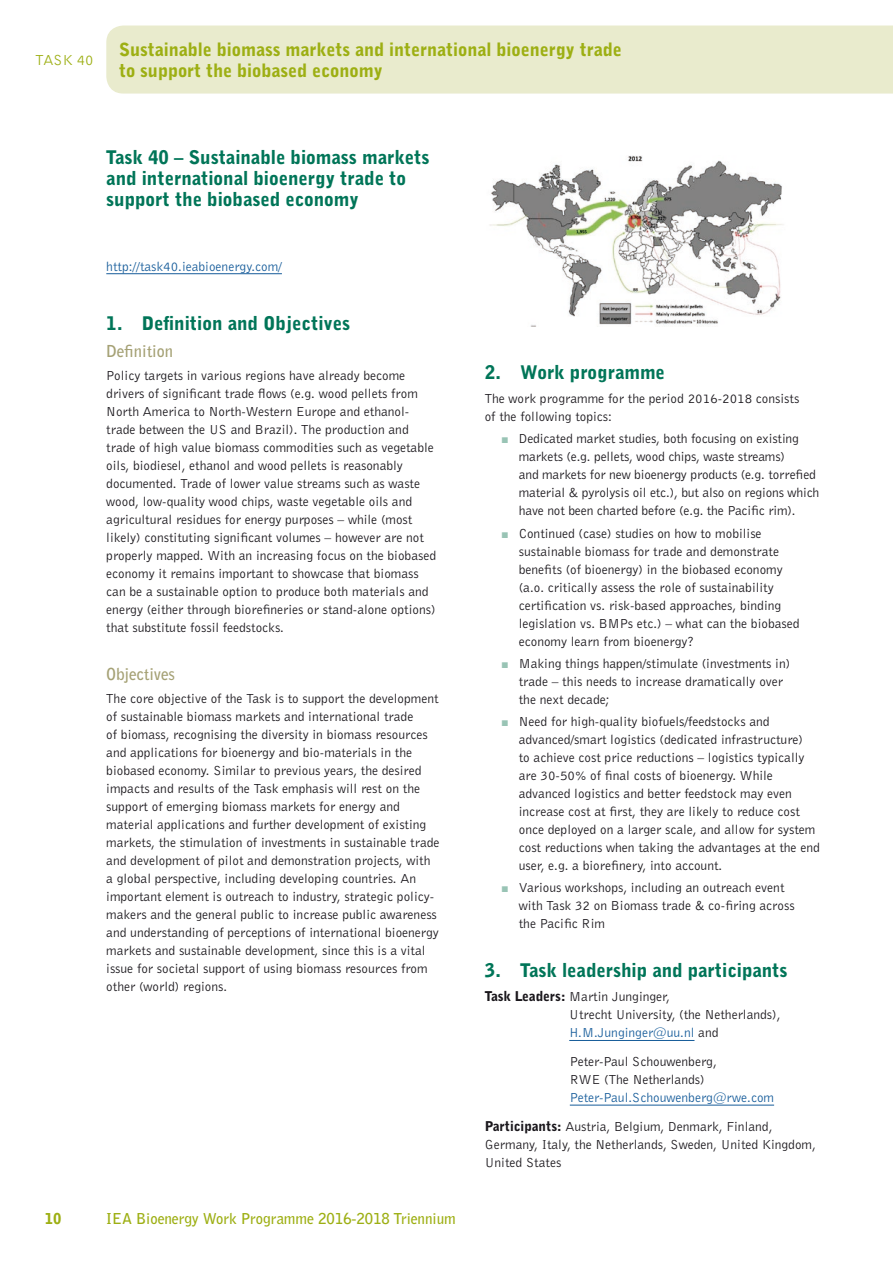
<style>
.page{position:relative;width:893px;height:1263px;background:#fff}
.page>*{position:absolute;margin:0;border:0;box-sizing:border-box;transform-origin:0 0}
.Head_I___11{font:900 18.75px/21px "Bell Gothic BT";color:#007558}
.Head_II{font:900 18.75px "Bell Gothic BT";color:#007558}
.t1{font:900 18px/21px "Bell Gothic BT";color:#9daf13}
.Head_III_0B4{font:700 16.5px "Bell Gothic BT";color:#a5a175}
.Head_III{font:700 16.5px "Bell Gothic BT";color:#a5a175}
.t2{font:700 15px "Bell Gothic BT";color:#9daf13}
.t3{font:15px "Bell Gothic BT";color:#9daf13}
.t4{font:900 15px "Bell Gothic BT";color:#9daf13}
.Body_Text__3{font:13.5px/18px "Bell Gothic BT";color:#1a171c}
.Body_8-4__1{font:13.5px/18px "Bell Gothic BT";color:#1a171c}
.Body_8-4__3{font:13.5px/18px "Bell Gothic BT";color:#1a171c}
.Body_Text__1{font:13.5px/18px "Bell Gothic BT";color:#1a171c}
.Body_Text__5{font:13.5px "Bell Gothic BT";color:#165c9a}
.s1{color:#99c4b5}
.s2{font-weight:900}
.s3{color:#165c9a}
</style>
<div class="page">
<div style="left:106px;top:26px;width:787px;height:68px;background:#e9ebcd"></div>
<hr style="left:106px;top:273px;width:176px;height:1px;background:#165c9a">
<hr style="left:569px;top:1040px;width:125px;height:1px;background:#165c9a">
<hr style="left:570px;top:1105px;width:204px;height:1px;background:#165c9a">
<img style="left:490px;top:155px;width:293px;height:171px">
<p class="t3" style="left:35px;top:51px;width:60px">TASK 40</p>
<h2 class="t1" style="left:119px;top:39px;width:504px">Sustainable biomass markets and international bioenergy trade to support the biobased economy</h2>
<p class="Head_I___11" style="left:106px;top:146px;width:325px">Task 40 – Sustainable biomass markets and international bioenergy trade to support the biobased economy</p>
<p class="Body_Text__5" style="left:106px;top:258px;width:177px">http://task40.ieabioenergy.com/</p>
<p class="Head_II" style="left:106px;top:311px;width:245px">1. Definition and Objectives</p>
<p class="Head_III_0B4" style="left:106px;top:340px;width:68px">Definition</p>
<p class="Body_Text__3" style="left:106px;top:366px;width:331px">Policy targets in various regions have already become drivers of significant trade flows (e.g. wood pellets from North America to North-Western Europe and ethanol&shy;trade between the US and Brazil). The production and trade of high value biomass commodities such as vegetable oils, biodiesel, ethanol and wood pellets is reasonably documented. Trade of lower value streams such as waste wood, low-quality wood chips, waste vegetable oils and agricultural residues for energy purposes – while (most likely) constituting significant volumes – however are not properly mapped. With an increasing focus on the biobased economy it remains important to showcase that biomass can be a sustainable option to produce both materials and energy (either through biorefineries or stand-alone options) that substitute fossil feedstocks.</p>
<p class="Head_III" style="left:106px;top:663px;width:70px">Objectives</p>
<p class="Body_Text__3" style="left:106px;top:689px;width:335px">The core objective of the Task is to support the development of sustainable biomass markets and international trade<br>of biomass, recognising the diversity in biomass resources and applications for bioenergy and bio-materials in the biobased economy. Similar to previous years, the desired impacts and results of the Task emphasis will rest on the support of emerging biomass markets for energy and material applications and further development of existing markets, the stimulation of investments in sustainable trade and development of pilot and demonstration projects, with a global perspective, including developing countries. An important element is outreach to industry, strategic policy&shy;makers and the general public to increase public awareness and understanding of perceptions of international bioenergy markets and sustainable development, since this is a vital issue for societal support of using biomass resources from other (world) regions.</p>
<p class="Head_II" style="left:485px;top:360px;width:182px">2. Work programme</p>
<p class="Body_Text__1" style="left:485px;top:389px;width:316px">The work programme for the period 2016-2018 consists of the following topics:</p>
<p class="Body_8-4__1" style="left:519px;top:429px;width:302px;text-indent:-17px"><span class="s1">■</span> Dedicated market studies, both focusing on existing markets (e.g. pellets, wood chips, waste streams)<br>and markets for new bioenergy products (e.g. torrefied material &amp; pyrolysis oil etc.), but also on regions which have not been charted before (e.g. the Pacific rim).</p>
<p class="Body_8-4__1" style="left:519px;top:524px;width:282px;text-indent:-17px"><span class="s1">■</span> Continued (case) studies on how to mobilise sustainable biomass for trade and demonstrate benefits (of bioenergy) in the biobased economy (a.o. critically assess the role of sustainability certification vs. risk-based approaches, binding legislation vs. BMPs etc.) – what can the biobased economy learn from bioenergy?</p>
<p class="Body_8-4__1" style="left:519px;top:654px;width:273px;text-indent:-17px"><span class="s1">■</span> Making things happen/stimulate (investments in) trade – this needs to increase dramatically over the next decade;</p>
<p class="Body_8-4__1" style="left:519px;top:712px;width:303px;text-indent:-17px"><span class="s1">■</span> Need for high-quality biofuels/feedstocks and advanced/smart logistics (dedicated infrastructure)<br>to achieve cost price reductions – logistics typically are 30-50% of final costs of bioenergy. While advanced logistics and better feedstock may even increase cost at first, they are likely to reduce cost once deployed on a larger scale, and allow for system cost reductions when taking the advantages at the end user, e.g. a biorefinery, into account.</p>
<p class="Body_8-4__3" style="left:519px;top:878px;width:277px;text-indent:-17px"><span class="s1">■</span> Various workshops, including an outreach event with Task 32 on Biomass trade &amp; co-firing across the Pacific Rim</p>
<p class="Head_II" style="left:485px;top:958px;width:304px">3. Task leadership and participants</p>
<p class="Body_Text__3" style="left:569px;top:988px;width:213px;text-indent:-84px"><span class="s2">Task Leaders:</span> Martin Junginger,<br>Utrecht University, (the Netherlands),<br><span class="s3">H.M.Junginger@uu.nl</span> and</p>
<p class="Body_Text__3" style="left:570px;top:1052px;width:206px">Peter-Paul Schouwenberg,<br>RWE (The Netherlands)<br><span class="s3">Peter-Paul.Schouwenberg@rwe.com</span></p>
<p class="Body_Text__3" style="left:485px;top:1117px;width:333px"><span class="s2">Participants:</span> Austria, Belgium, Denmark, Finland,<br>Germany, Italy, the Netherlands, Sweden, United Kingdom,<br>United States</p>
<p class="t4" style="left:45px;top:1209px;width:18px">10</p>
<p class="t2" style="left:106px;top:1209px;width:351px">IEA Bioenergy Work Programme 2016-2018 Triennium</p>
</div>
